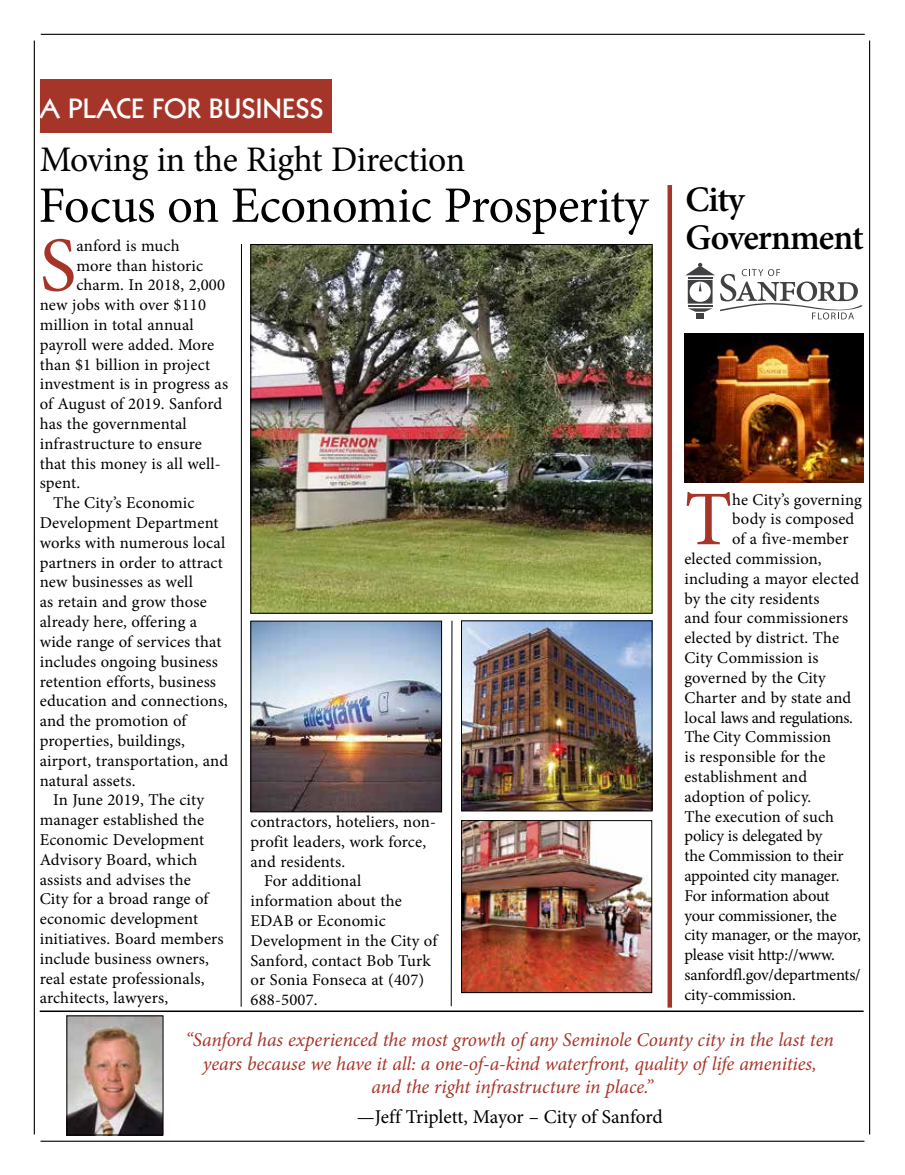
<style>
.page{position:relative;width:905px;height:1175px;background:#fff}
.page>*{position:absolute;margin:0;border:0;box-sizing:border-box;transform-origin:0 0}
.t1{font:77.4px "Minion Pro";color:#a63529}
.t2{font:51px "Minion Pro";letter-spacing:-.01em;color:#000}
.t3{font:36px "Minion Pro";letter-spacing:-.01em;color:#000}
.t4{font:600 36px "Minion Pro";letter-spacing:-.03em;color:#000}
.t5{font:800 27px "Kabel";letter-spacing:.025em;color:#fff}
.t6{font:italic 19.5px/23.4px "Minion Pro";letter-spacing:-.01em;color:#a63529;text-align:center}
.t7{font:19.5px "Minion Pro";letter-spacing:-.01em;color:#000}
.t8{font:16.5px "Minion Pro";letter-spacing:.005em;color:#000}
.t9{font:16.5px "Minion Pro";letter-spacing:-.015em;color:#000}
.t10{font:16.5px "Minion Pro";letter-spacing:-.02em;color:#000}
</style>
<div class="page">
<div style="left:40px;top:79px;width:291px;height:53px;background:#a63529"></div>
<div style="left:667px;top:185px;width:5px;height:822px;background:#a63529"></div>
<svg style="left:685px;top:263px;width:177px;height:56px"></svg>
<hr style="left:40px;top:1010px;width:823px;height:2px;background:#000">
<hr style="left:41px;top:34px;width:823px;height:1px;background:#000">
<hr style="left:869px;top:40px;width:1px;height:1094px;background:#000">
<hr style="left:40px;top:1140px;width:824px;height:1px;background:#000">
<hr style="left:34px;top:40px;width:1px;height:1094px;background:#000">
<img style="left:684px;top:334px;width:179px;height:149px">
<img style="left:252px;top:246px;width:398px;height:365px">
<div style="left:250px;top:244px;width:402px;height:369px;border:1px solid #000"></div>
<img style="left:252px;top:622px;width:188px;height:188px">
<div style="left:250px;top:620px;width:192px;height:192px;border:1px solid #000"></div>
<img style="left:463px;top:622px;width:187px;height:187px">
<div style="left:461px;top:620px;width:191px;height:191px;border:1px solid #000"></div>
<img style="left:463px;top:822px;width:187px;height:169px">
<div style="left:461px;top:820px;width:191px;height:173px;border:1px solid #000"></div>
<img style="left:69px;top:1017px;width:92px;height:116px">
<div style="left:67px;top:1015px;width:96px;height:120px;border:1px solid #000"></div>
<hr style="left:241px;top:244px;width:1px;height:762px;background:#000">
<svg style="left:450px;top:620px;width:2px;height:387px"></svg>
<h3 class="t5" style="left:40px;top:93px;width:285px">A PLACE FOR BUSINESS</h3>
<h3 class="t3" style="left:40px;top:135px;width:427px">Moving in the Right Direction</h3>
<h2 class="t2" style="left:39px;top:171px;width:707px">Focus on Economic Prosperity <sup>City</sup></h2>
<h3 class="t4" style="left:685px;top:212px;width:180px">Government</h3>
<h1 class="t1" style="left:40px;top:214px;width:38px">S</h1>
<p class="t8" style="left:76px;top:234px;width:105px">anford is much</p>
<p class="t8" style="left:76px;top:254px;width:128px">more than historic</p>
<p class="t8" style="left:76px;top:274px;width:150px">charm. In 2018, 2,000</p>
<p class="t8" style="left:40px;top:294px;width:168px">new jobs with over $110</p>
<p class="t8" style="left:40px;top:313px;width:156px">million in total annual</p>
<p class="t8" style="left:40px;top:333px;width:176px">payroll were added. More</p>
<p class="t8" style="left:40px;top:353px;width:172px">than $1 billion in project</p>
<p class="t8" style="left:40px;top:373px;width:190px">investment is in progress as</p>
<p class="t8" style="left:40px;top:393px;width:184px">of August of 2019. Sanford</p>
<p class="t8" style="left:40px;top:412px;width:149px">has the governmental</p>
<p class="t8" style="left:40px;top:432px;width:164px">infrastructure to ensure</p>
<p class="t8" style="left:40px;top:452px;width:183px">that this money is all well-</p>
<p class="t8" style="left:40px;top:472px;width:42px">spent.</p>
<p class="t8" style="left:53px;top:492px;width:143px">The City’s Economic</p>
<p class="t8" style="left:40px;top:511px;width:180px">Development Department</p>
<p class="t8" style="left:40px;top:531px;width:187px">works with numerous local</p>
<p class="t8" style="left:40px;top:551px;width:185px">partners in order to attract</p>
<p class="t8" style="left:40px;top:571px;width:155px">new businesses as well</p>
<p class="t8" style="left:40px;top:591px;width:169px">as retain and grow those</p>
<p class="t8" style="left:40px;top:610px;width:159px">already here, offering a</p>
<p class="t8" style="left:40px;top:630px;width:183px">wide range of services that</p>
<p class="t8" style="left:40px;top:650px;width:180px">includes ongoing business</p>
<p class="t8" style="left:40px;top:670px;width:178px">retention efforts, business</p>
<p class="t8" style="left:40px;top:690px;width:189px">education and connections,</p>
<p class="t8" style="left:40px;top:709px;width:148px">and the promotion of</p>
<p class="t8" style="left:40px;top:729px;width:147px">properties, buildings,</p>
<p class="t8" style="left:40px;top:749px;width:190px">airport, transportation, and</p>
<p class="t8" style="left:40px;top:769px;width:97px">natural assets.</p>
<p class="t8" style="left:53px;top:789px;width:152px">In June 2019, The city</p>
<p class="t8" style="left:40px;top:808px;width:166px">manager established the</p>
<p class="t8" style="left:40px;top:828px;width:166px">Economic Development</p>
<p class="t8" style="left:40px;top:848px;width:159px">Advisory Board, which</p>
<p class="t8" style="left:40px;top:868px;width:152px">assists and advises the</p>
<p class="t8" style="left:40px;top:888px;width:170px">City for a broad range of</p>
<p class="t8" style="left:40px;top:907px;width:160px">economic development</p>
<p class="t8" style="left:40px;top:927px;width:185px">initiatives. Board members</p>
<p class="t8" style="left:40px;top:947px;width:171px">include business owners,</p>
<p class="t8" style="left:40px;top:967px;width:166px">real estate professionals,</p>
<p class="t8" style="left:40px;top:987px;width:130px">architects, lawyers,</p>
<h1 class="t1" style="left:684px;top:467px;width:49px">T</h1>
<p class="t8" style="left:732px;top:488px;width:131px">he City’s governing</p>
<p class="t8" style="left:732px;top:508px;width:124px">body is composed</p>
<p class="t8" style="left:732px;top:528px;width:118px">of a five-member</p>
<p class="t8" style="left:684px;top:547px;width:139px">elected commission,</p>
<p class="t8" style="left:684px;top:567px;width:176px">including a mayor elected</p>
<p class="t8" style="left:684px;top:587px;width:137px">by the city residents</p>
<p class="t8" style="left:684px;top:607px;width:165px">and four commissioners</p>
<p class="t8" style="left:684px;top:627px;width:156px">elected by district. The</p>
<p class="t8" style="left:684px;top:646px;width:135px">City Commission is</p>
<p class="t8" style="left:684px;top:666px;width:143px">governed by the City</p>
<p class="t8" style="left:684px;top:686px;width:168px">Charter and by state and</p>
<p class="t10" style="left:684px;top:706px;width:170px">local laws and regulations.</p>
<p class="t8" style="left:684px;top:726px;width:148px">The City Commission</p>
<p class="t8" style="left:684px;top:745px;width:142px">is responsible for the</p>
<p class="t8" style="left:684px;top:765px;width:124px">establishment and</p>
<p class="t8" style="left:684px;top:785px;width:128px">adoption of policy.</p>
<p class="t8" style="left:684px;top:805px;width:151px">The execution of such</p>
<p class="t8" style="left:684px;top:825px;width:139px">policy is delegated by</p>
<p class="t8" style="left:684px;top:844px;width:160px">the Commission to their</p>
<p class="t9" style="left:684px;top:864px;width:156px">appointed city manager.</p>
<p class="t10" style="left:684px;top:884px;width:146px">For information about</p>
<p class="t8" style="left:684px;top:904px;width:154px">your commissioner, the</p>
<p class="t9" style="left:684px;top:924px;width:178px">city manager, or the mayor,</p>
<p class="t8" style="left:684px;top:943px;width:152px">please visit http://www.</p>
<p class="t8" style="left:684px;top:963px;width:178px">sanfordfl.gov/departments/</p>
<p class="t8" style="left:684px;top:983px;width:113px">city-commission.</p>
<p class="t6" style="left:186px;top:1028px;width:649px">“Sanford has experienced the most growth of any Seminole County city in the last ten years because we have it all: a one-of-a-kind waterfront, quality of life amenities,<br>and the right infrastructure in place.”</p>
<p class="t7" style="left:357px;top:1103px;width:307px">—Jeff Triplett, Mayor – City of Sanford</p>
<p class="t8" style="left:250px;top:810px;width:187px">contractors, hoteliers, non-</p>
<p class="t8" style="left:250px;top:830px;width:177px">profit leaders, work force,</p>
<p class="t8" style="left:250px;top:850px;width:96px">and residents.</p>
<p class="t8" style="left:264px;top:870px;width:99px">For additional</p>
<p class="t8" style="left:250px;top:889px;width:153px">information about the</p>
<p class="t8" style="left:250px;top:909px;width:137px">EDAB or Economic</p>
<p class="t8" style="left:250px;top:929px;width:188px">Development in the City of</p>
<p class="t8" style="left:250px;top:949px;width:182px">Sanford, contact Bob Turk</p>
<p class="t8" style="left:250px;top:969px;width:175px">or Sonia Fonseca at (407)</p>
<p class="t8" style="left:250px;top:988px;width:69px">688-5007.</p>
</div>
